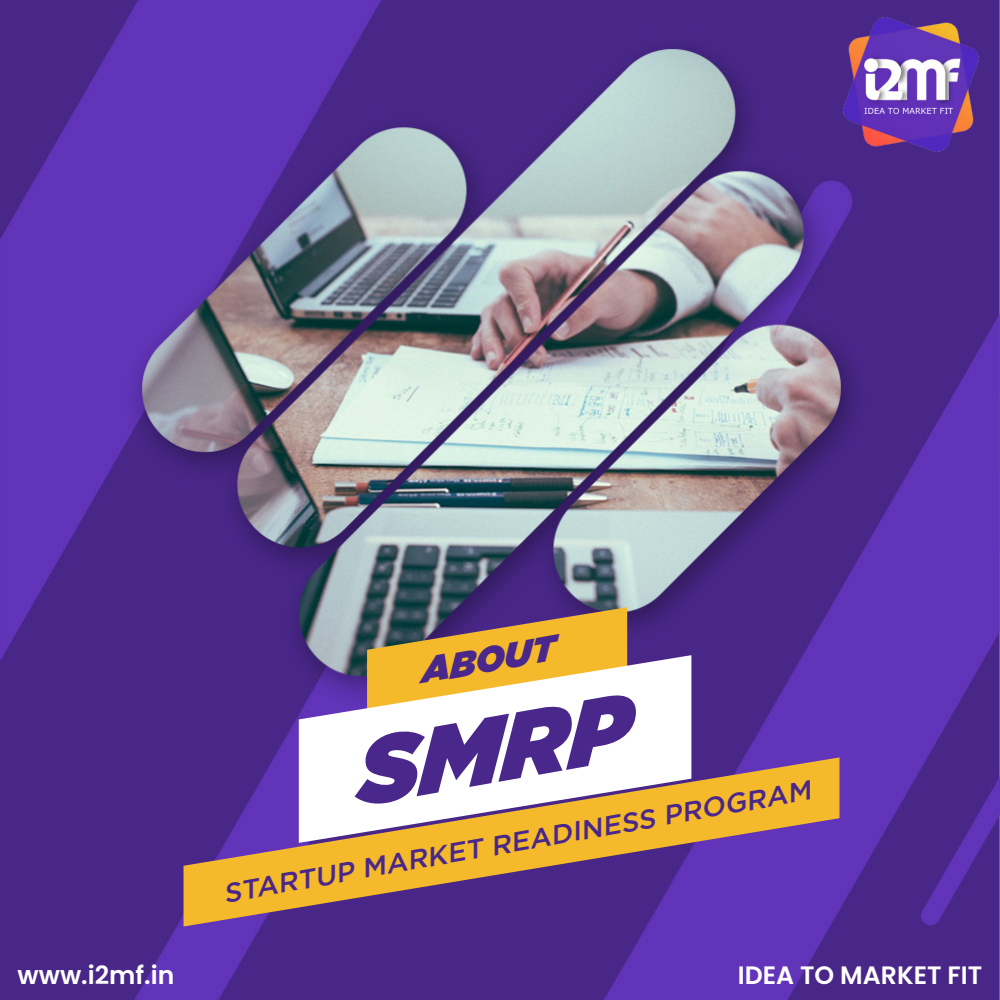
<style>
.page{position:relative;width:1000px;height:1000px;background:#fff}
.page>*{position:absolute;margin:0;border:0;box-sizing:border-box;transform-origin:0 0}
.t1{font:italic 900 93.3px "Gotham";color:#4a278a}
.t2{font:italic 900 35.5px "Gotham";color:#4a278a}
.t3{font:italic 500 26.9px "Gotham";color:#4a278a}
.t4{font:600 25.1px "Poppins";color:#fff}
</style>
<div class="page">
<img style="left:0;top:0;width:1000px;height:1000px">
<img style="left:841px;top:14px;width:140px;height:141px">
<svg style="left:367px;top:607px;width:260px;height:48px;background:#a5834a"></svg>
<svg style="left:184px;top:757px;width:655px;height:170px;background:#8f6074"></svg>
<svg style="left:299px;top:655px;width:392px;height:188px"></svg>
<h2 class="t2" style="left:416px;top:651px;width:137px;rotate:-10deg">ABOUT</h2>
<h1 class="t1" style="left:343px;top:721px;width:280px;rotate:-10deg">SMRP</h1>
<p class="t3" style="left:221px;top:878px;width:598px;rotate:-10deg">STARTUP MARKET READINESS PROGRAM</p>
<p class="t4" style="left:18px;top:961px;width:158px">www.i2mf.in</p>
<p class="t4" style="left:738px;top:961px;width:246px">IDEA TO MARKET FIT</p>
</div>
